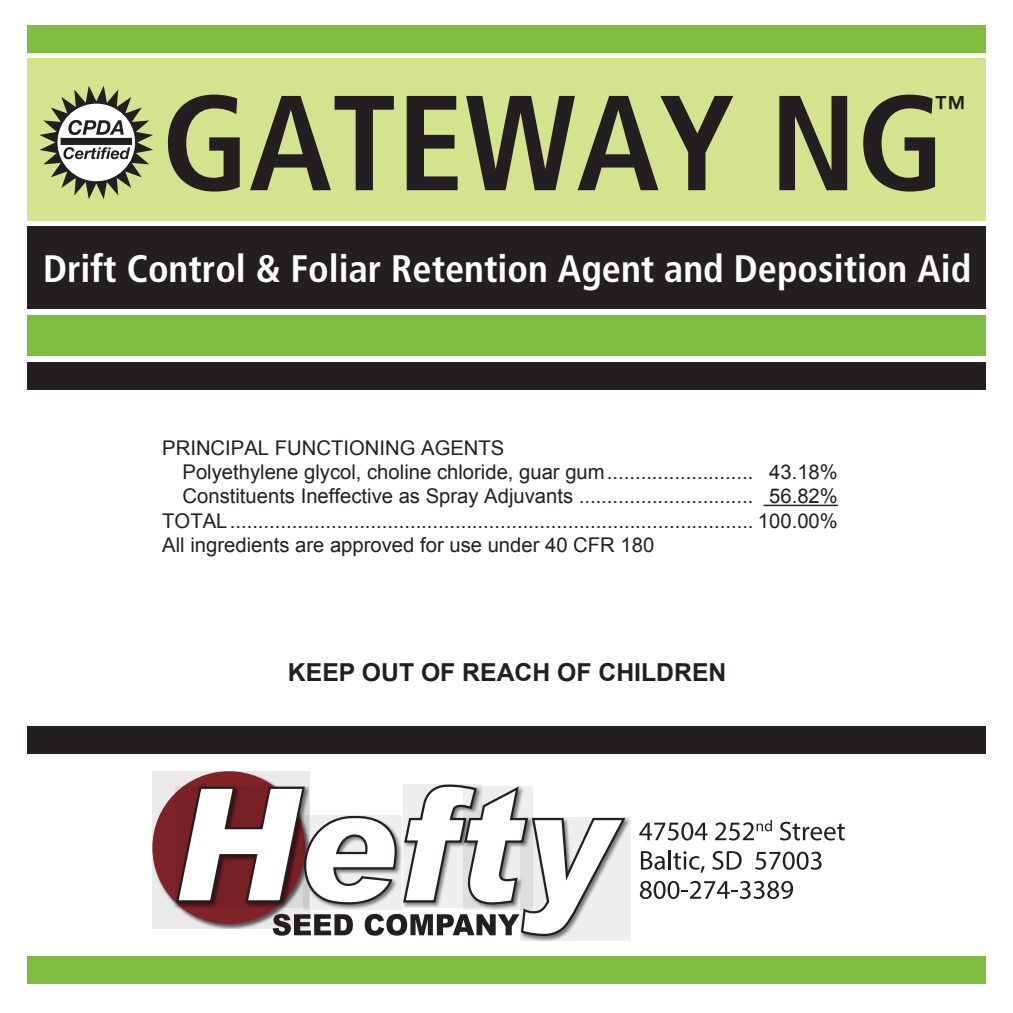
<style>
.page{position:relative;width:1013px;height:1013px;background:#fff}
.page>*{position:absolute;margin:0;border:0;box-sizing:border-box;transform-origin:0 0}
.t1{font:700 condensed 135px "Frutiger LT Std";color:#231f20}
.t2{font:700 condensed 38.25px "Frutiger LT Std";color:#fff}
.t3{font:700 condensed 31.5px "Frutiger LT Std";color:#231f20}
.t4{font:700 24.75px "Arial";color:#231f20}
.t5{font:20.25px "Arial";color:#231f20}
</style>
<div class="page">
<div style="left:27px;top:25px;width:959px;height:27px;background:#7fbd41"></div>
<div style="left:27px;top:315px;width:959px;height:40px;background:#7fbd41"></div>
<div style="left:27px;top:362px;width:959px;height:27px;background:#231f20"></div>
<div style="left:27px;top:956px;width:959px;height:27px;background:#7fbd41"></div>
<div style="left:27px;top:726px;width:959px;height:27px;background:#231f20"></div>
<div style="left:27px;top:59px;width:959px;height:162px;background:#d4e48e"></div>
<div style="left:27px;top:226px;width:959px;height:82px;background:#231f20"></div>
<hr style="left:763px;top:504px;width:74px;height:2px;background:#231f20">
<svg style="left:639px;top:822px;width:68px;height:18px"></svg>
<svg style="left:715px;top:820px;width:57px;height:20px"></svg>
<svg style="left:780px;top:821px;width:64px;height:19px"></svg>
<svg style="left:641px;top:851px;width:24px;height:18px"></svg>
<hr style="left:668px;top:850px;width:3px;height:19px;background:#231f20">
<svg style="left:673px;top:851px;width:31px;height:21px"></svg>
<svg style="left:712px;top:851px;width:29px;height:18px"></svg>
<svg style="left:755px;top:851px;width:66px;height:18px"></svg>
<svg style="left:640px;top:880px;width:153px;height:19px"></svg>
<div style="left:152px;top:770px;width:157px;height:158px;background:#ebeaea"></div>
<div style="left:152px;top:771px;width:153px;height:152px;background:#802328;border-radius:50%"></div>
<svg style="left:520px;top:817px;width:110px;height:123px"></svg>
<svg style="left:174px;top:782px;width:453px;height:156px"></svg>
<svg style="left:39px;top:86px;width:114px;height:113px"></svg>
<div style="left:61px;top:138px;width:71px;height:7px;background:#231f20"></div>
<h1 class="t1" style="left:162px;top:63px;width:784px">GATEWAY NG</h1>
<h3 class="t3" style="left:934px;top:89px;width:33px">™</h3>
<h2 class="t2" style="left:43px;top:246px;width:929px">Drift Control &amp; Foliar Retention Agent and Deposition Aid</h2>
<p class="t5" style="left:162px;top:434px;width:344px">PRINCIPAL FUNCTIONING AGENTS</p>
<p class="t5" style="left:182px;top:458px;width:657px">Polyethylene glycol, choline chloride, guar gum.......................... 43.18%</p>
<p class="t5" style="left:182px;top:483px;width:657px">Constituents Ineffective as Spray Adjuvants ............................... 56.82%</p>
<p class="t5" style="left:162px;top:507px;width:677px">TOTAL............................................................................................. 100.00%</p>
<p class="t5" style="left:162px;top:531px;width:493px">All ingredients are approved for use under 40 CFR 180</p>
<p class="t4" style="left:288px;top:656px;width:440px">KEEP OUT OF REACH OF CHILDREN</p>
</div>
